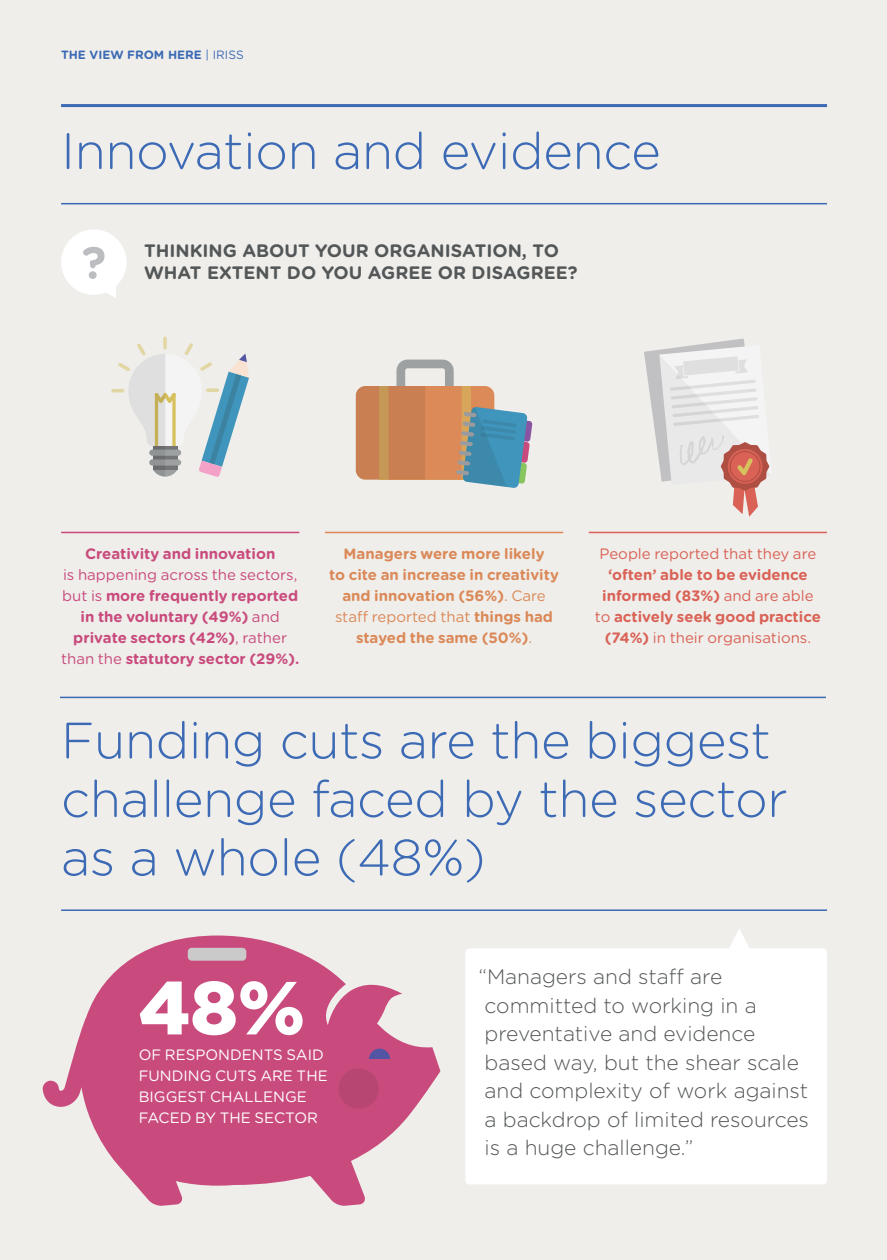
<style>
.page{position:relative;width:887px;height:1260px;background:#fff}
.page>*{position:absolute;margin:0;border:0;box-sizing:border-box;transform-origin:0 0}
.t1{font:900 75px "Gotham HTF";color:#fff}
.t2{font:300 51px/58.5px "Gotham Rounded";letter-spacing:-.01em;color:#3c6ab4}
.t3{font:300 21px/28.5px "Gotham Rounded";color:#545758}
.t4{font:700 18px/21.6px "Gotham Rounded";color:#545758}
.t5{font:700 15px/21px "Gotham Rounded";color:#c94b7d;text-align:center}
.t6{font:700 15px/21px "Gotham Rounded";color:#db8958;text-align:center}
.t7{font:700 15px/21px "Gotham Rounded";color:#da6256;text-align:center}
.t8{font:15px/21px "Gotham Rounded";color:#fff}
.t9{font:15px "Gotham Rounded";color:#da6256}
.t10{font:700 12px "Gotham Rounded";color:#3c6ab4}
.s1{font-weight:400}
</style>
<div class="page">
<div style="left:0;top:0;width:886px;height:1259px;background:#efeeeb"></div>
<hr style="left:61px;top:104px;width:765px;height:3px;background:#3c6ab4">
<div style="left:465px;top:948px;width:361px;height:236px;background:#fff;border-radius:4px"></div>
<svg style="left:42px;top:935px;width:398px;height:271px;fill:#c94b7d"></svg>
<div style="left:369px;top:1048px;width:21px;height:21px;background:#5255a4;border-radius:50%"></div>
<div style="left:359px;top:1059px;width:39px;height:21px;background:#c94b7d"></div>
<div style="left:338px;top:1068px;width:41px;height:40px;background:#b84673;border-radius:50%"></div>
<hr style="left:61px;top:203px;width:765px;height:1px;background:#3c6ab4">
<hr style="left:61px;top:909px;width:765px;height:1px;background:#3c6ab4">
<hr style="left:61px;top:531px;width:238px;height:2px;background:#c94b7d">
<hr style="left:325px;top:531px;width:238px;height:2px;background:#db8958">
<hr style="left:588px;top:531px;width:238px;height:2px;background:#da6256">
<svg style="left:61px;top:229px;width:65px;height:69px"></svg>
<svg style="left:163px;top:336px;width:4px;height:13px"></svg>
<svg style="left:111px;top:343px;width:138px;height:134px"></svg>
<svg style="left:356px;top:359px;width:176px;height:129px"></svg>
<svg style="left:644px;top:338px;width:126px;height:178px"></svg>
<svg style="left:730px;top:929px;width:19px;height:19px"></svg>
<hr style="left:60px;top:696px;width:765px;height:2px;background:#3c6ab4">
<p class="t10" style="left:61px;top:46px;width:184px">THE VIEW FROM HERE <span class="s1">| IRISS</span></p>
<h2 class="t2" style="left:61px;top:119px;width:601px">Innovation and evidence</h2>
<p class="t4" style="left:144px;top:239px;width:435px">THINKING ABOUT YOUR ORGANISATION, TO<br>WHAT EXTENT DO YOU AGREE OR DISAGREE?</p>
<p class="t5" style="left:85px;top:542px;width:192px">Creativity and innovation</p>
<p class="t5" style="left:61px;top:563px;width:240px"><span class="s1">is happening across the sectors, but is</span> more frequently reported in the voluntary (49%) <span class="s1">and </span>private sectors (42%)<span class="s1">, rather than the</span> statutory sector (29%).</p>
<p class="t6" style="left:329px;top:542px;width:231px">Managers were more likely<br>to cite an increase in creativity and innovation (56%)<span class="s1">. Care staff reported that</span> things had stayed the same (50%)<span class="s1">.</span></p>
<p class="t9" style="left:599px;top:543px;width:218px">People reported that they are</p>
<p class="t7" style="left:594px;top:563px;width:227px">‘often’ able to be evidence informed (83%) <span class="s1">and are able to</span> actively seek good practice (74%) <span class="s1">in their organisations.</span></p>
<h2 class="t2" style="left:61px;top:708px;width:727px">Funding cuts are the biggest challenge faced by the sector as a whole (48%)</h2>
<h1 class="t1" style="left:139px;top:964px;width:168px">48%</h1>
<p class="t8" style="left:139px;top:1043px;width:190px">OF RESPONDENTS SAID<br>FUNDING CUTS ARE THE<br>BIGGEST CHALLENGE<br>FACED BY THE SECTOR</p>
<p class="t3" style="left:478px;top:961px;width:332px">“Managers and staff are committed to working in a preventative and evidence based way, but the shear scale and complexity of work against a backdrop of limited resources is a huge challenge.”</p>
</div>
